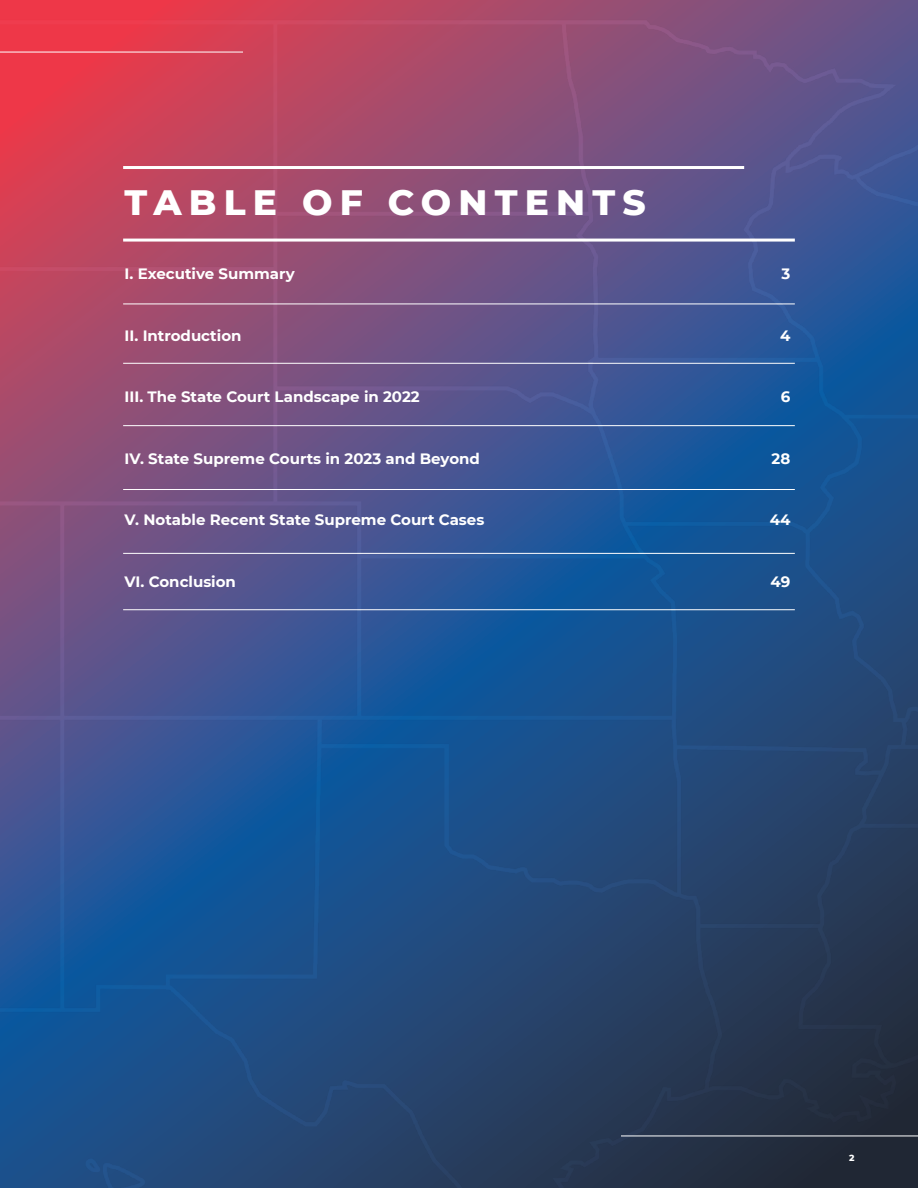
<style>
.page{position:relative;width:918px;height:1188px;background:#fff}
.page>*{position:absolute;margin:0;border:0;box-sizing:border-box;transform-origin:0 0}
.t1{font:800 36px "Montserrat";letter-spacing:.2em;color:#fff}
.t2{font:700 15px "Montserrat";color:#fff}
.t3{font:800 9px "Montserrat";color:#fff}
</style>
<div class="page">
<img style="left:0;top:0;width:918px;height:1188px">
<hr style="left:621px;top:1136px;width:297px;height:1px;background:#fff">
<h1 class="t1" style="left:125px;top:176px;width:523px">TABLE OF CONTENTS</h1>
<p class="t2" style="left:125px;top:263px;width:172px">I. Executive Summary</p>
<p class="t2" style="left:781px;top:263px;width:10px">3</p>
<p class="t2" style="left:125px;top:324px;width:118px">II. Introduction</p>
<p class="t2" style="left:780px;top:324px;width:12px">4</p>
<p class="t2" style="left:125px;top:386px;width:297px">III. The State Court Landscape in 2022</p>
<p class="t2" style="left:781px;top:386px;width:11px">6</p>
<p class="t2" style="left:125px;top:447px;width:357px">IV. State Supreme Courts in 2023 and Beyond</p>
<p class="t2" style="left:772px;top:447px;width:20px">28</p>
<p class="t2" style="left:125px;top:509px;width:361px">V. Notable Recent State Supreme Court Cases</p>
<p class="t2" style="left:770px;top:509px;width:22px">44</p>
<p class="t2" style="left:125px;top:570px;width:113px">VI. Conclusion</p>
<p class="t2" style="left:771px;top:570px;width:21px">49</p>
<p class="t3" style="left:849px;top:1151px;width:7px">2</p>
</div>
